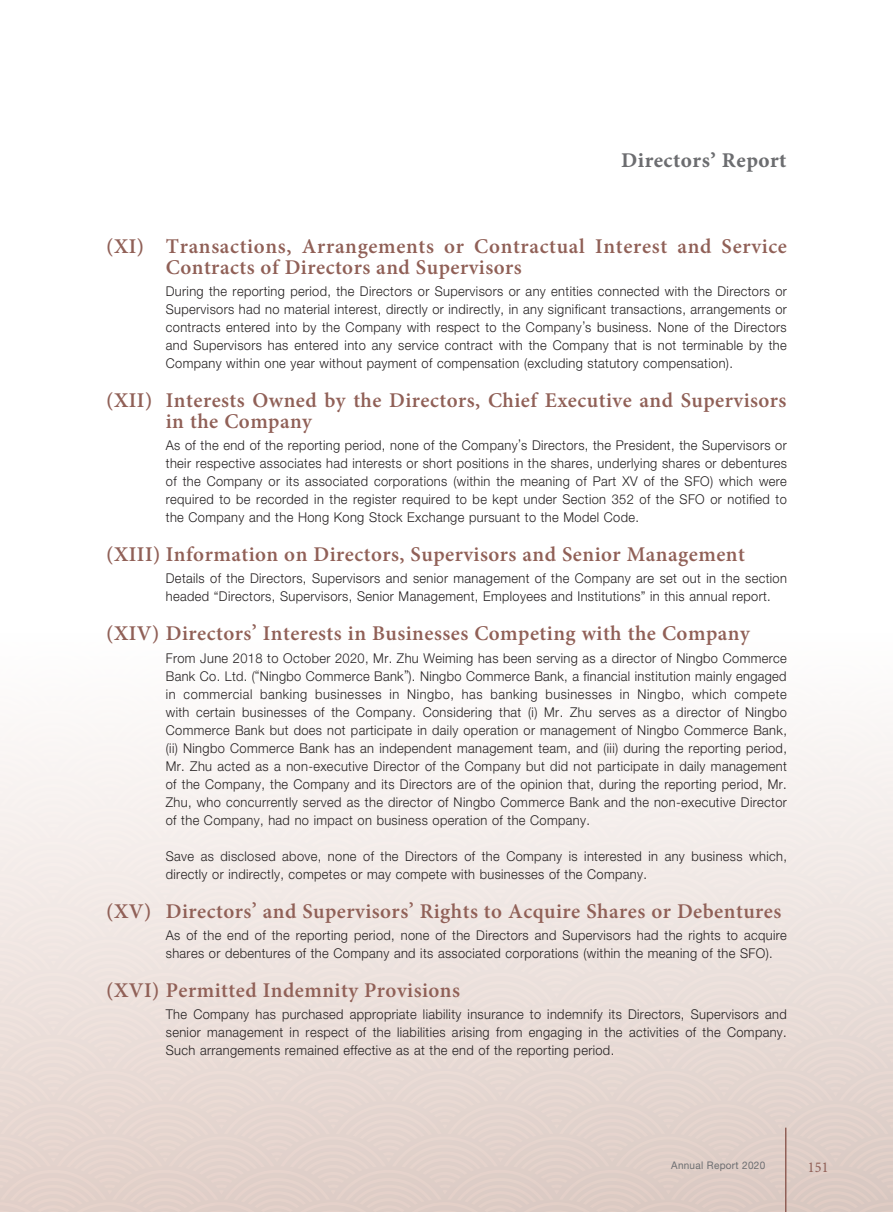
<style>
.page{position:relative;width:893px;height:1212px;background:#fff}
.page>*{position:absolute;margin:0;border:0;box-sizing:border-box;transform-origin:0 0}
.t1{font:600 21px/21px "Minion Pro";letter-spacing:.02em;color:#906057}
.t2{font:21px "Minion Pro Bold Capt";letter-spacing:.025em;color:#6c6d70}
.t3{font:15px "Minion Pro Cn Capt";color:#906057}
.t4{font:300 13.5px/18px "Helvetica Neue LT Std";letter-spacing:.03em;color:#231f20;text-align:justify;scale:.95 1}
.t5{font:10.5px "Helvetica Neue LT Std";letter-spacing:.03em;color:#6c6d70;scale:.95 1}
</style>
<div class="page">
<svg style="left:0;top:732px;width:893px;height:480px"></svg>
<hr style="left:785px;top:1127px;width:1px;height:85px;background:#906057">
<h1 class="t2" style="left:621px;top:148px;width:167px">Directors’ Report</h1>
<h1 class="t1" style="left:166px;top:235px;width:623px;text-indent:-60px">(XI) Transactions, Arrangements or Contractual Interest and Service<br>Contracts of Directors and Supervisors</h1>
<p class="t4" style="left:166px;top:282px;width:655px">During the reporting period, the Directors or Supervisors or any entities connected with the Directors or Supervisors had no material interest, directly or indirectly, in any significant transactions, arrangements or contracts entered into by the Company with respect to the Company’s business. None of the Directors and Supervisors has entered into any service contract with the Company that is not terminable by the Company within one year without payment of compensation (excluding statutory compensation).</p>
<h1 class="t1" style="left:166px;top:390px;width:622px;text-indent:-60px">(XII) Interests Owned by the Directors, Chief Executive and Supervisors in the Company</h1>
<p class="t4" style="left:166px;top:436px;width:655px">As of the end of the reporting period, none of the Company’s Directors, the President, the Supervisors or their respective associates had interests or short positions in the shares, underlying shares or debentures of the Company or its associated corporations (within the meaning of Part XV of the SFO) which were required to be recorded in the register required to be kept under Section 352 of the SFO or notified to the Company and the Hong Kong Stock Exchange pursuant to the Model Code.</p>
<h1 class="t1" style="left:106px;top:544px;width:640px">(XIII) Information on Directors, Supervisors and Senior Management</h1>
<p class="t4" style="left:166px;top:569px;width:655px">Details of the Directors, Supervisors and senior management of the Company are set out in the section headed “Directors, Supervisors, Senior Management, Employees and Institutions” in this annual report.</p>
<h1 class="t1" style="left:106px;top:623px;width:645px">(XIV) Directors’ Interests in Businesses Competing with the Company</h1>
<p class="t4" style="left:166px;top:649px;width:655px">From June 2018 to October 2020, Mr. Zhu Weiming has been serving as a director of Ningbo Commerce Bank Co. Ltd. (“Ningbo Commerce Bank”). Ningbo Commerce Bank, a financial institution mainly engaged in commercial banking businesses in Ningbo, has banking businesses in Ningbo, which compete with certain businesses of the Company. Considering that (i) Mr. Zhu serves as a director of Ningbo Commerce Bank but does not participate in daily operation or management of Ningbo Commerce Bank, (ii) Ningbo Commerce Bank has an independent management team, and (iii) during the reporting period, Mr. Zhu acted as a non-executive Director of the Company but did not participate in daily management of the Company, the Company and its Directors are of the opinion that, during the reporting period, Mr.<br>Zhu, who concurrently served as the director of Ningbo Commerce Bank and the non-executive Director of the Company, had no impact on business operation of the Company.</p>
<p class="t4" style="left:166px;top:847px;width:655px">Save as disclosed above, none of the Directors of the Company is interested in any business which, directly or indirectly, competes or may compete with businesses of the Company.</p>
<h1 class="t1" style="left:106px;top:900px;width:677px">(XV) Directors’ and Supervisors’ Rights to Acquire Shares or Debentures</h1>
<p class="t4" style="left:166px;top:926px;width:655px">As of the end of the reporting period, none of the Directors and Supervisors had the rights to acquire shares or debentures of the Company and its associated corporations (within the meaning of the SFO).</p>
<h1 class="t1" style="left:106px;top:980px;width:355px">(XVI) Permitted Indemnity Provisions</h1>
<p class="t4" style="left:166px;top:1005px;width:655px">The Company has purchased appropriate liability insurance to indemnify its Directors, Supervisors and senior management in respect of the liabilities arising from engaging in the activities of the Company.<br>Such arrangements remained effective as at the end of the reporting period.</p>
<p class="t5" style="left:671px;top:1159px;width:100px">Annual Report 2020</p>
<p class="t3" style="left:808px;top:1159px;width:22px">151</p>
</div>
